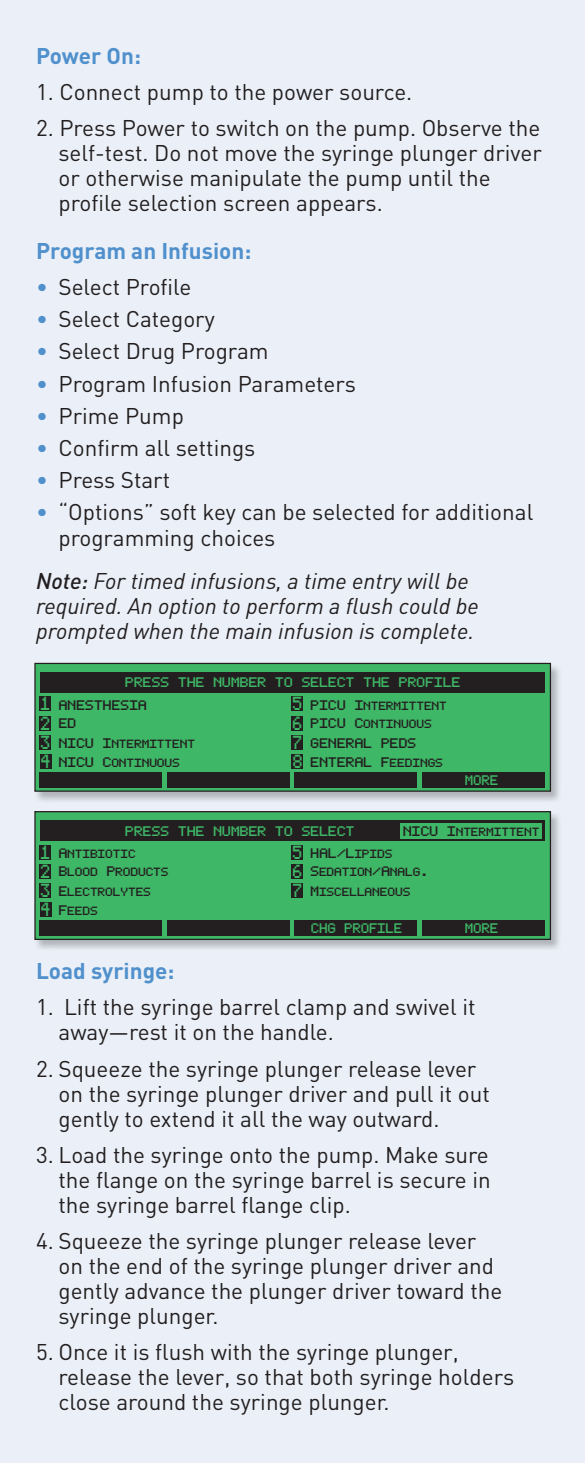
<style>
.page{position:relative;width:585px;height:1463px;background:#fff}
.page>*{position:absolute;margin:0;border:0;box-sizing:border-box;transform-origin:0 0}
.t1{font:22.5px/25px "DIN";color:#231f20}
.t2{font:italic 22.5px/25px "DIN";color:#231f20}
.t3{font:700 22.5px "DIN";color:#5090cc}
.t4{font:11px "Prizm Overlap";color:#3eb766;scale:1.52 1}
.t5{font:11px "Prizm Overlap";color:#231f20;scale:1.52 1}
.t6{font:11px "Prizm Overlap";color:#3eb766;scale:1.43 1}
.t7{font:9.5px/20px "Prizm Overlap";color:#231f20;scale:1.52 1}
.s1{color:#5090cc}
.s2{font-weight:500}
.s3{font-size:15px;color:#3eb766}
.s4{font-size:11px}
.s5{font-size:9.5px}
</style>
<div class="page">
<div style="left:0;top:0;width:585px;height:1462px;background:#ebf0f8"></div>
<div style="left:34px;top:662px;width:528px;height:141px;background:#231f20;opacity:.29"></div>
<div style="left:35px;top:663px;width:515px;height:128px;background:#3eb766"></div>
<div style="left:422px;top:771px;width:123px;height:16px;background:#231f20"></div>
<div style="left:40px;top:771px;width:122px;height:16px;background:#231f20"></div>
<div style="left:167px;top:771px;width:123px;height:16px;background:#231f20"></div>
<div style="left:294px;top:771px;width:123px;height:16px;background:#231f20"></div>
<div style="left:40px;top:672px;width:505px;height:20px;background:#231f20"></div>
<div style="left:40px;top:715px;width:11px;height:15px;background:#231f20"></div>
<div style="left:40px;top:735px;width:11px;height:15px;background:#231f20"></div>
<div style="left:40px;top:696px;width:11px;height:15px;background:#231f20"></div>
<div style="left:40px;top:754px;width:11px;height:15px;background:#231f20"></div>
<div style="left:291px;top:715px;width:12px;height:15px;background:#231f20"></div>
<div style="left:291px;top:735px;width:12px;height:15px;background:#231f20"></div>
<div style="left:291px;top:696px;width:12px;height:15px;background:#231f20"></div>
<div style="left:292px;top:754px;width:11px;height:15px;background:#231f20"></div>
<div style="left:34px;top:663px;width:517px;height:128px;border:1px solid #231f20"></div>
<div style="left:34px;top:810px;width:528px;height:141px;background:#231f20;opacity:.29"></div>
<div style="left:35px;top:811px;width:515px;height:128px;background:#3eb766"></div>
<div style="left:422px;top:920px;width:123px;height:15px;background:#231f20"></div>
<div style="left:40px;top:920px;width:122px;height:15px;background:#231f20"></div>
<div style="left:167px;top:920px;width:123px;height:15px;background:#231f20"></div>
<div style="left:294px;top:920px;width:123px;height:15px;background:#231f20"></div>
<div style="left:40px;top:820px;width:505px;height:21px;background:#231f20"></div>
<div style="left:40px;top:864px;width:11px;height:15px;background:#231f20"></div>
<div style="left:40px;top:883px;width:11px;height:15px;background:#231f20"></div>
<div style="left:40px;top:844px;width:11px;height:15px;background:#231f20"></div>
<div style="left:40px;top:902px;width:11px;height:15px;background:#231f20"></div>
<div style="left:291px;top:864px;width:12px;height:15px;background:#231f20"></div>
<div style="left:291px;top:883px;width:12px;height:15px;background:#231f20"></div>
<div style="left:291px;top:844px;width:12px;height:15px;background:#231f20"></div>
<div style="left:400px;top:823px;width:141px;height:15px;background:#3eb766"></div>
<div style="left:34px;top:811px;width:517px;height:129px;border:1px solid #231f20"></div>
<p class="t3" style="left:36px;top:41px;width:106px">Power On:</p>
<p class="t1" style="left:36px;top:79px;width:378px">1. Connect pump to the power source.</p>
<p class="t1" style="left:58px;top:115px;width:485px;text-indent:-22px">2. Press Power to switch on the pump. Observe the self-test. Do not move the syringe plunger driver or otherwise manipulate the pump until the profile selection screen appears.</p>
<p class="t3" style="left:36px;top:236px;width:217px">Program an Infusion:</p>
<p class="t1" style="left:36px;top:274px;width:157px"><span class="s1">•</span> Select Profile</p>
<p class="t1" style="left:36px;top:306px;width:180px"><span class="s1">•</span> Select Category</p>
<p class="t1" style="left:36px;top:338px;width:234px"><span class="s1">•</span> Select Drug Program</p>
<p class="t1" style="left:36px;top:370px;width:321px"><span class="s1">•</span> Program Infusion Parameters</p>
<p class="t1" style="left:36px;top:403px;width:150px"><span class="s1">•</span> Prime Pump</p>
<p class="t1" style="left:36px;top:435px;width:221px"><span class="s1">•</span> Confirm all settings</p>
<p class="t1" style="left:36px;top:467px;width:136px"><span class="s1">•</span> Press Start</p>
<p class="t1" style="left:58px;top:499px;width:476px;text-indent:-22px"><span class="s1">•</span> “Options” soft key can be selected for additional programming choices</p>
<p class="t2" style="left:36px;top:568px;width:444px"><span class="s2">Note:</span> For timed infusions, a time entry will be required. An option to perform a flush could be prompted when the main infusion is complete.</p>
<p class="t4" style="left:124px;top:677px;width:222px">PRESS THE NUMBER TO SELECT THE PROFILE</p>
<p class="t5" style="left:40px;top:700px;width:71px"><span class="s3">1</span> ANESTHESIA</p>
<p class="t7" style="left:291px;top:696px;width:103px"><span class="s3">5</span> <span class="s4">PICU I</span>NTERMITTENT</p>
<p class="t5" style="left:40px;top:718px;width:25px"><span class="s3">2</span> ED</p>
<p class="t7" style="left:40px;top:734px;width:103px"><span class="s3">3</span> <span class="s4">NICU I</span>NTERMITTENT</p>
<p class="t7" style="left:291px;top:714px;width:93px"><span class="s3">6</span> <span class="s4">PICU C</span>ONTINUOUS</p>
<p class="t5" style="left:291px;top:738px;width:83px"><span class="s3">7</span> GENERAL PEDS</p>
<p class="t7" style="left:40px;top:753px;width:93px"><span class="s3">4</span> <span class="s4">NICU C</span>ONTINUOUS</p>
<p class="t5" style="left:292px;top:756px;width:101px"><span class="s3">8</span> ENTERAL F<span class="s5">EEDINGS</span></p>
<p class="t6" style="left:464px;top:774px;width:25px">MORE</p>
<p class="t4" style="left:124px;top:825px;width:153px">PRESS THE NUMBER TO SELECT</p>
<p class="t7" style="left:40px;top:862px;width:86px"><span class="s3">2</span> <span class="s4">B</span>LOOD <span class="s4">P</span>RODUCTS<br><span class="s3">3</span> <span class="s4">E</span>LECTROLYTES</p>
<p class="t7" style="left:402px;top:822px;width:91px"><span class="s4">NICU I</span>NTERMITTENT</p>
<p class="t7" style="left:40px;top:844px;width:64px"><span class="s3">1</span> <span class="s4">A</span>NTIBIOTIC</p>
<p class="t5" style="left:291px;top:848px;width:67px"><span class="s3">5</span> HAL/L<span class="s5">IPIDS</span></p>
<p class="t7" style="left:291px;top:862px;width:91px"><span class="s3">6</span> <span class="s4">S</span>EDATION<span class="s4">/A</span>NALG.<br><span class="s3">7</span> <span class="s4">M</span>ISCELLANEOUS</p>
<p class="t7" style="left:40px;top:901px;width:39px"><span class="s3">4</span> <span class="s4">F</span>EEDS</p>
<p class="t6" style="left:310px;top:923px;width:65px">CHG PROFILE</p>
<p class="t6" style="left:464px;top:923px;width:25px">MORE</p>
<p class="t3" style="left:36px;top:956px;width:140px">Load syringe:</p>
<p class="t1" style="left:58px;top:994px;width:419px;text-indent:-22px">1. Lift the syringe barrel clamp and swivel it away—rest it on the handle.</p>
<p class="t1" style="left:58px;top:1055px;width:433px;text-indent:-22px">2. Squeeze the syringe plunger release lever on the syringe plunger driver and pull it out gently to extend it all the way outward.</p>
<p class="t1" style="left:58px;top:1141px;width:434px;text-align:justify;text-indent:-22px">3. Load the syringe onto the pump. Make sure the flange on the syringe barrel is secure in the syringe barrel flange clip.</p>
<p class="t1" style="left:58px;top:1228px;width:445px;text-indent:-22px">4. Squeeze the syringe plunger release lever on the end of the syringe plunger driver and gently advance the plunger driver toward the syringe plunger.</p>
<p class="t1" style="left:58px;top:1339px;width:457px;text-indent:-22px">5. Once it is flush with the syringe plunger, release the lever, so that both syringe holders close around the syringe plunger.</p>
</div>
